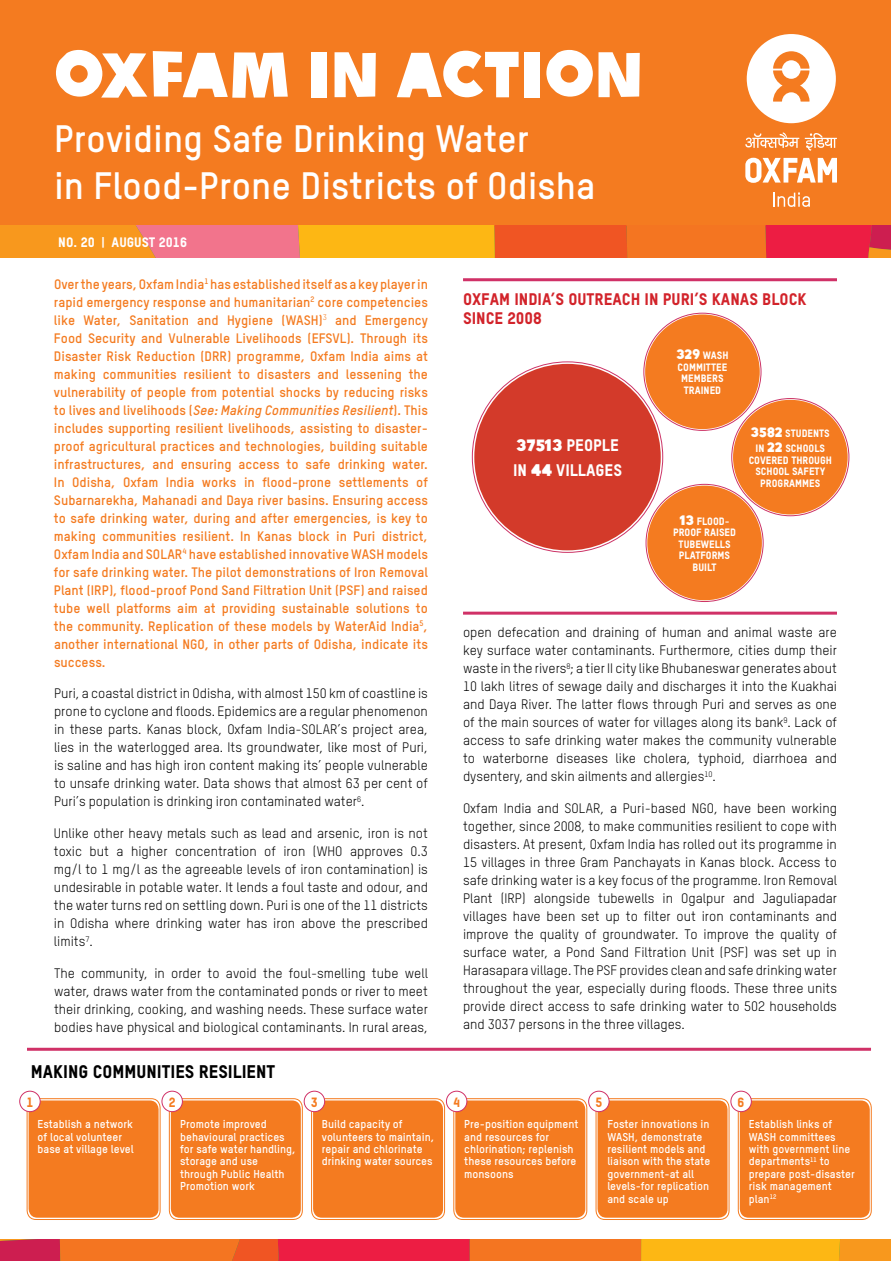
<style>
.page{position:relative;width:891px;height:1261px;background:#fff}
.page>*{position:absolute;margin:0;border:0;box-sizing:border-box;transform-origin:0 0}
.t1{font:63px "Oxfam Global Headline";color:#fff}
.t2{font:700 37.5px/47.2px "Oxfam TSTARPRO";color:#fff}
.t3{font:18px "Oxfam TSTARPRO Headline";color:#000}
.t4{font:16.5px/18.1px "Oxfam TSTARPRO Headline";color:#d2232a}
.t5{font:16.5px/24.3px "Oxfam TSTARPRO Headline";color:#fff}
.t6{font:13.5px/18px "Oxfam TSTARPRO";color:#000;text-align:justify}
.t7{font:700 13.5px/18px "Oxfam TSTARPRO";color:#f47b20;text-align:justify}
.t8{font:13.5px "Oxfam TSTARPRO Headline";color:#fff}
.t9{font:13.2px "Oxfam TSTARPRO Headline";color:#f47b20}
.t10{font:700 11.25px/12.3px "Oxfam TSTARPRO";color:#fff}
.t11{font:10.5px/11.6px "Oxfam TSTARPRO Headline";color:#fff;text-align:center}
.s1{font-style:italic}
.s2{font-family:"Oxfam Global Headline"}
.s3{font-family:"Oxfam Global Headline";font-size:13.5px}
</style>
<div class="page">
<div style="left:733px;top:400px;width:115px;height:114px;background:#f47b20;border-radius:50%"></div>
<div style="left:645px;top:314px;width:115px;height:115px;background:#f47b20;border-radius:50%"></div>
<div style="left:0;top:0;width:891px;height:244px;background:#f47b20"></div>
<svg style="left:747px;top:34px;width:89px;height:89px"></svg>
<svg style="left:773px;top:192px;width:37px;height:15px"></svg>
<svg style="left:745px;top:158px;width:92px;height:25px"></svg>
<svg style="left:805px;top:133px;width:32px;height:18px"></svg>
<svg style="left:745px;top:132px;width:54px;height:16px"></svg>
<svg style="left:0;top:226px;width:891px;height:31px;background:#f47834"></svg>
<svg style="left:0;top:1239px;width:891px;height:21px;background:#f16b28"></svg>
<div style="left:29px;top:1100px;width:130px;height:117px;background:#f47b20;border-radius:9px"></div>
<div style="left:27px;top:1098px;width:133px;height:121px;border:1px solid #f47b20;border-radius:9px"></div>
<div style="left:20px;top:1091px;width:20px;height:20px;background:#fff;border-radius:50%"></div>
<div style="left:19px;top:1090px;width:22px;height:21px;border:1px solid #d03167;border-radius:50%"></div>
<div style="left:171px;top:1100px;width:130px;height:117px;background:#f47b20;border-radius:9px"></div>
<div style="left:169px;top:1098px;width:134px;height:121px;border:1px solid #f47b20;border-radius:9px"></div>
<div style="left:162px;top:1091px;width:20px;height:20px;background:#fff;border-radius:50%"></div>
<div style="left:162px;top:1090px;width:21px;height:21px;border:1px solid #d03167;border-radius:50%"></div>
<div style="left:313px;top:1100px;width:130px;height:117px;background:#f47b20;border-radius:9px"></div>
<div style="left:311px;top:1098px;width:134px;height:121px;border:1px solid #f47b20;border-radius:9px"></div>
<div style="left:304px;top:1091px;width:21px;height:20px;background:#fff;border-radius:50%"></div>
<div style="left:304px;top:1090px;width:21px;height:21px;border:1px solid #d03167;border-radius:50%"></div>
<div style="left:455px;top:1100px;width:130px;height:117px;background:#f47b20;border-radius:9px"></div>
<div style="left:453px;top:1098px;width:134px;height:121px;border:1px solid #f47b20;border-radius:9px"></div>
<div style="left:446px;top:1091px;width:21px;height:20px;background:#fff;border-radius:50%"></div>
<div style="left:446px;top:1090px;width:21px;height:21px;border:1px solid #d03167;border-radius:50%"></div>
<div style="left:598px;top:1100px;width:130px;height:117px;background:#f47b20;border-radius:9px"></div>
<div style="left:596px;top:1098px;width:133px;height:121px;border:1px solid #f47b20;border-radius:9px"></div>
<div style="left:589px;top:1091px;width:20px;height:20px;background:#fff;border-radius:50%"></div>
<div style="left:588px;top:1090px;width:22px;height:21px;border:1px solid #d03167;border-radius:50%"></div>
<div style="left:740px;top:1100px;width:130px;height:117px;background:#f47b20;border-radius:9px"></div>
<div style="left:738px;top:1098px;width:134px;height:121px;border:1px solid #f47b20;border-radius:9px"></div>
<div style="left:731px;top:1091px;width:20px;height:20px;background:#fff;border-radius:50%"></div>
<div style="left:731px;top:1090px;width:21px;height:21px;border:1px solid #d03167;border-radius:50%"></div>
<div style="left:647px;top:485px;width:115px;height:115px;background:#f47b20;border-radius:50%"></div>
<div style="left:474px;top:364px;width:187px;height:186px;background:#d33a2a;border-radius:50%"></div>
<hr style="left:463px;top:278px;width:374px;height:3px;background:#d03167">
<hr style="left:463px;top:611px;width:374px;height:3px;background:#d03167">
<hr style="left:27px;top:1047px;width:844px;height:3px;background:#d03167">
<h1 class="t1" style="left:54px;top:21px;width:592px">OXFAM IN ACTION</h1>
<h2 class="t2" style="left:54px;top:114px;width:543px">Providing Safe Drinking Water<br>in Flood-Prone Districts of Odisha</h2>
<p class="t8" style="left:58px;top:234px;width:130px">NO. 20 | AUGUST 2016</p>
<p class="t7" style="left:54px;top:275px;width:376px">Over the years, Oxfam India<sup>1</sup> has established itself as a key player in rapid emergency response and humanitarian<sup>2</sup> core competencies like Water, Sanitation and Hygiene (WASH)<sup>3</sup> and Emergency Food Security and Vulnerable Livelihoods (EFSVL). Through its Disaster Risk Reduction (DRR) programme, Oxfam India aims at making communities resilient to disasters and lessening the vulnerability of people from potential shocks by reducing risks to lives and livelihoods (<span class="s1">See: Making Communities Resilient</span>). This includes supporting resilient livelihoods, assisting to disaster&shy;proof agricultural practices and technologies, building suitable infrastructures, and ensuring access to safe drinking water.<br>In Odisha, Oxfam India works in flood-prone settlements of Subarnarekha, Mahanadi and Daya river basins. Ensuring access to safe drinking water, during and after emergencies, is key to making communities resilient. In Kanas block in Puri district, Oxfam India and SOLAR<sup>4</sup> have established innovative WASH models for safe drinking water. The pilot demonstrations of Iron Removal Plant (IRP), flood-proof Pond Sand Filtration Unit (PSF) and raised tube well platforms aim at providing sustainable solutions to the community. Replication of these models by WaterAid India<sup>5</sup>, another international NGO, in other parts of Odisha, indicate its success.</p>
<p class="t6" style="left:54px;top:684px;width:375px">Puri, a coastal district in Odisha, with almost 150 km of coastline is prone to cyclone and floods. Epidemics are a regular phenomenon in these parts. Kanas block, Oxfam India-SOLAR’s project area, lies in the waterlogged area. Its groundwater, like most of Puri, is saline and has high iron content making its’ people vulnerable to unsafe drinking water. Data shows that almost 63 per cent of Puri’s population is drinking iron contaminated water<sup>6</sup>.</p>
<p class="t6" style="left:54px;top:824px;width:375px">Unlike other heavy metals such as lead and arsenic, iron is not toxic but a higher concentration of iron (WHO approves 0.3 mg/l to 1 mg/l as the agreeable levels of iron contamination) is undesirable in potable water. It lends a foul taste and odour, and the water turns red on settling down. Puri is one of the 11 districts in Odisha where drinking water has iron above the prescribed limits<sup>7</sup>.</p>
<p class="t6" style="left:54px;top:963px;width:375px">The community, in order to avoid the foul-smelling tube well water, draws water from the contaminated ponds or river to meet their drinking, cooking, and washing needs. These surface water bodies have physical and biological contaminants. In rural areas,</p>
<h3 class="t3" style="left:31px;top:1060px;width:246px">MAKING COMMUNITIES RESILIENT</h3>
<p class="t4" style="left:463px;top:290px;width:345px">OXFAM INDIA’S OUTREACH IN PURI’S KANAS BLOCK<br>SINCE 2008</p>
<p class="t5" style="left:513px;top:433px;width:111px"><span class="s2">37513</span> PEOPLE<br>IN <span class="s2">44</span> VILLAGES</p>
<p class="t11" style="left:676px;top:349px;width:54px"><span class="s3">329</span> WASH<br>COMMITTEE<br>MEMBERS<br>TRAINED</p>
<p class="t11" style="left:673px;top:515px;width:64px"><span class="s3">13</span> FLOOD-<br>PROOF RAISED<br>TUBEWELLS<br>PLATFORMS<br>BUILT</p>
<p class="t11" style="left:751px;top:426px;width:80px;line-height:14.9px"><span class="s3">3582</span> STUDENTS<br>IN <span class="s3">22</span> SCHOOLS</p>
<p class="t11" style="left:749px;top:454px;width:85px">COVERED THROUGH<br>SCHOOL SAFETY<br>PROGRAMMES</p>
<p class="t6" style="left:463px;top:623px;width:376px">open defecation and draining of human and animal waste are key surface water contaminants. Furthermore, cities dump their waste in the rivers<sup>8</sup>; a tier II city like Bhubaneswar generates about 10 lakh litres of sewage daily and discharges it into the Kuakhai and Daya River. The latter flows through Puri and serves as one of the main sources of water for villages along its bank<sup>9</sup>. Lack of access to safe drinking water makes the community vulnerable to waterborne diseases like cholera, typhoid, diarrhoea and dysentery, and skin ailments and allergies<sup>10</sup>.</p>
<p class="t6" style="left:463px;top:798px;width:375px">Oxfam India and SOLAR, a Puri-based NGO, have been working together, since 2008, to make communities resilient to cope with disasters. At present, Oxfam India has rolled out its programme in 15 villages in three Gram Panchayats in Kanas block. Access to safe drinking water is a key focus of the programme. Iron Removal Plant (IRP) alongside tubewells in Ogalpur and Jaguliapadar villages have been set up to filter out iron contaminants and improve the quality of groundwater. To improve the quality of surface water, a Pond Sand Filtration Unit (PSF) was set up in Harasapara village. The PSF provides clean and safe drinking water throughout the year, especially during floods. These three units provide direct access to safe drinking water to 502 households and 3037 persons in the three villages.</p>
<p class="t9" style="left:26px;top:1093px;width:9px">1</p>
<p class="t9" style="left:169px;top:1093px;width:8px">2</p>
<p class="t9" style="left:311px;top:1093px;width:8px">3</p>
<p class="t9" style="left:453px;top:1093px;width:9px">4</p>
<p class="t9" style="left:595px;top:1093px;width:8px">5</p>
<p class="t9" style="left:738px;top:1093px;width:8px">6</p>
<p class="t10" style="left:38px;top:1117px;width:98px">Establish a network of local volunteer base at village level</p>
<p class="t10" style="left:180px;top:1117px;width:117px">Promote improved behavioural practices for safe water handling, storage and use through Public Health<br>Promotion work</p>
<p class="t10" style="left:322px;top:1117px;width:114px">Build capacity of volunteers to maintain, repair and chlorinate drinking water sources</p>
<p class="t10" style="left:464px;top:1117px;width:116px">Pre-position equipment and resources for chlorination; replenish these resources before monsoons</p>
<p class="t10" style="left:607px;top:1117px;width:104px">Foster innovations in<br>WASH, demonstrate resilient models and liaison with the state government-at all levels-for replication and scale up</p>
<p class="t10" style="left:749px;top:1117px;width:107px">Establish links of<br>WASH committees with government line departments<sup>11</sup> to prepare post-disaster risk management plan<sup>12</sup></p>
</div>
